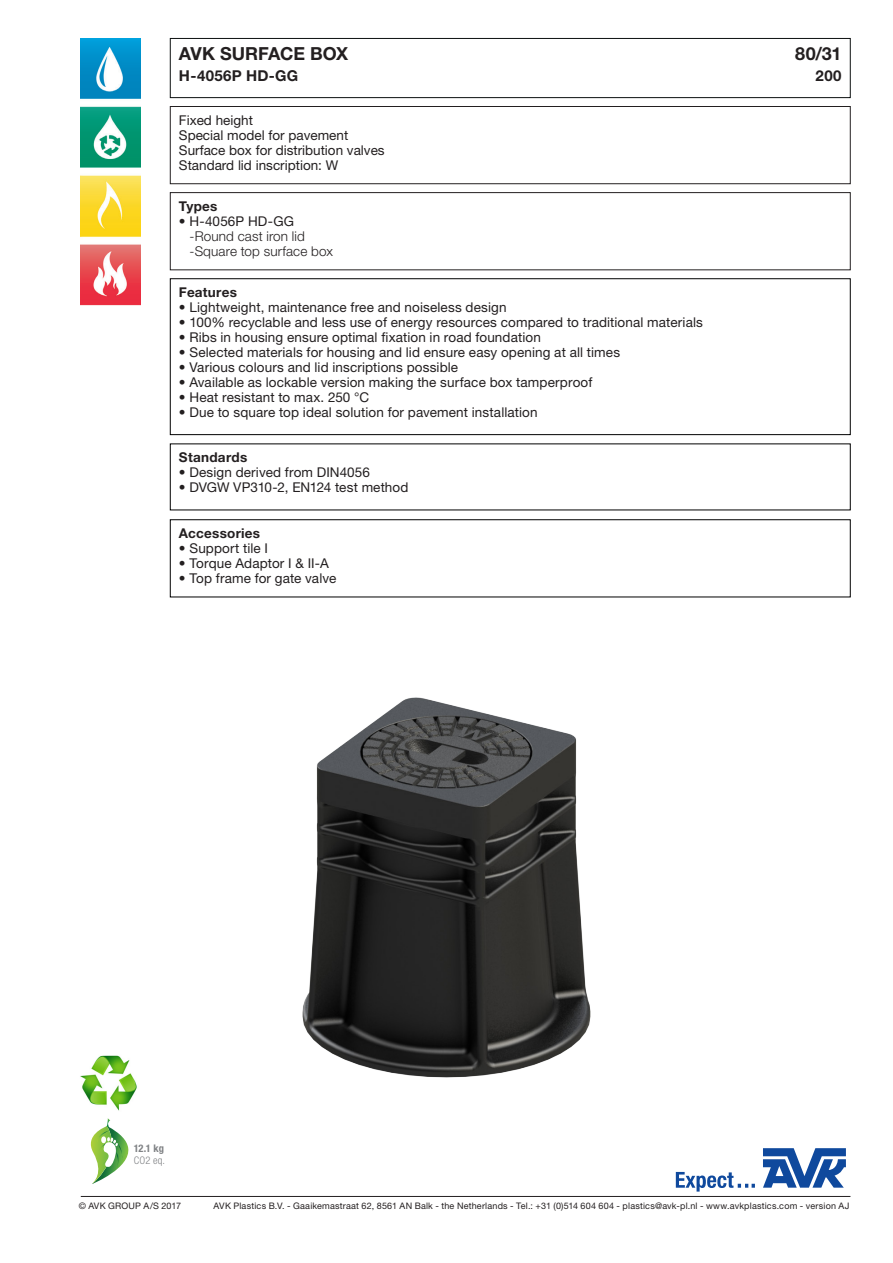
<style>
.page{position:relative;width:893px;height:1263px;background:#fff}
.page>*{position:absolute;margin:0;border:0;box-sizing:border-box;transform-origin:0 0}
.Headline{font:700 18px "Helvetica Neue LT Pro";color:#231f20}
.Headline-2{font:700 15px "Helvetica Neue LT Pro";letter-spacing:.025em;color:#231f20}
.Body_copy{font:13.5px "Helvetica Neue LT Pro";letter-spacing:.01em;color:#231f20}
.body_copy_bullet{font:300 13.5px "Helvetica Neue LT Pro";letter-spacing:.01em;color:#231f20}
.Body_copy_headline{font:700 13.5px "Helvetica Neue LT Pro";letter-spacing:.02em;color:#231f20}
.body_copy_bullet-2{font:700 13.5px "Helvetica Neue LT Pro";letter-spacing:.02em;color:#231f20}
.body_copy_bullet-3{font:13.5px "Helvetica Neue LT Pro";letter-spacing:.005em;color:#231f20}
.Body_copy-2{font:700 condensed 10.5px "Helvetica Neue LT Pro";color:#808285}
.Body_copy-3{font:300 condensed 10.5px "Helvetica Neue LT Pro";color:#808285}
.Address_and_copyrigh{font:9px "Helvetica Neue LT Pro";letter-spacing:.025em;color:#231f20}
</style>
<div class="page">
<img style="left:302px;top:697px;width:398px;height:495px">
<div style="left:170px;top:192px;width:680px;height:78px;border:1px solid #231f20"></div>
<div style="left:170px;top:279px;width:680px;height:156px;border:1px solid #000"></div>
<div style="left:170px;top:106px;width:680px;height:78px;border:1px solid #231f20"></div>
<img style="left:81px;top:38px;width:59px;height:268px">
<svg style="left:763px;top:1148px;width:83px;height:40px"></svg>
<svg style="left:676px;top:1172px;width:79px;height:19px"></svg>
<hr style="left:81px;top:1196px;width:769px;height:1px;background:#231f20">
<img style="left:80px;top:1055px;width:57px;height:56px">
<svg style="left:90px;top:1118px;width:39px;height:66px"></svg>
<div style="left:170px;top:38px;width:680px;height:60px;border:1px solid #0c1010"></div>
<p class="Headline" style="left:179px;top:42px;width:171px">AVK SURFACE BOX</p>
<p class="Headline" style="left:795px;top:42px;width:48px">80/31</p>
<p class="Headline-2" style="left:179px;top:66px;width:121px">H-4056P HD-GG</p>
<p class="Headline-2" style="left:816px;top:66px;width:27px">200</p>
<p class="Body_copy" style="left:179px;top:112px;width:76px">Fixed height</p>
<p class="Body_copy" style="left:179px;top:127px;width:171px">Special model for pavement</p>
<p class="Body_copy" style="left:179px;top:142px;width:207px">Surface box for distribution valves</p>
<p class="Body_copy" style="left:179px;top:157px;width:161px">Standard lid inscription: W</p>
<p class="body_copy_bullet-2" style="left:179px;top:198px;width:40px">Types</p>
<p class="body_copy_bullet-3" style="left:179px;top:213px;width:117px">• H-4056P HD-GG</p>
<p class="body_copy_bullet" style="left:190px;top:228px;width:117px">-Round cast iron lid</p>
<p class="body_copy_bullet" style="left:190px;top:243px;width:145px">-Square top surface box</p>
<p class="Body_copy_headline" style="left:179px;top:284px;width:60px">Features</p>
<p class="Body_copy" style="left:179px;top:299px;width:329px">• Lightweight, maintenance free and noiseless design</p>
<p class="Body_copy" style="left:179px;top:314px;width:525px">• 100% recyclable and less use of energy resources compared to traditional materials</p>
<p class="Body_copy" style="left:179px;top:329px;width:363px">• Ribs in housing ensure optimal fixation in road foundation</p>
<p class="Body_copy" style="left:179px;top:344px;width:443px">• Selected materials for housing and lid ensure easy opening at all times</p>
<p class="Body_copy" style="left:179px;top:359px;width:281px">• Various colours and lid inscriptions possible</p>
<p class="Body_copy" style="left:179px;top:374px;width:415px">• Available as lockable version making the surface box tamperproof</p>
<p class="Body_copy" style="left:179px;top:389px;width:192px">• Heat resistant to max. 250 °C</p>
<p class="Body_copy" style="left:179px;top:404px;width:360px">• Due to square top ideal solution for pavement installation</p>
<p class="body_copy_bullet-2" style="left:179px;top:449px;width:70px">Standards</p>
<p class="Body_copy" style="left:179px;top:464px;width:193px">• Design derived from DIN4056</p>
<p class="Body_copy" style="left:179px;top:479px;width:231px">• DVGW VP310-2, EN124 test method</p>
<p class="Body_copy_headline" style="left:179px;top:525px;width:83px">Accessories</p>
<p class="Body_copy" style="left:179px;top:540px;width:91px">• Support tile I</p>
<p class="Body_copy" style="left:179px;top:555px;width:151px">• Torque Adaptor I &amp; II-A</p>
<p class="Body_copy" style="left:179px;top:570px;width:159px">• Top frame for gate valve</p>
<p class="Body_copy-2" style="left:134px;top:1141px;width:32px">12.1 kg</p>
<p class="Body_copy-3" style="left:134px;top:1154px;width:33px">CO2 eq.</p>
<p class="Address_and_copyrigh" style="left:79px;top:1201px;width:104px">© AVK GROUP A/S 2017</p>
<p class="Address_and_copyrigh" style="left:214px;top:1201px;width:637px">AVK Plastics B.V. - Gaaikemastraat 62, 8561 AN Balk - the Netherlands - Tel.: +31 (0)514 604 604 - plastics@avk-pl.nl - www.avkplastics.com - version AJ</p>
</div>
